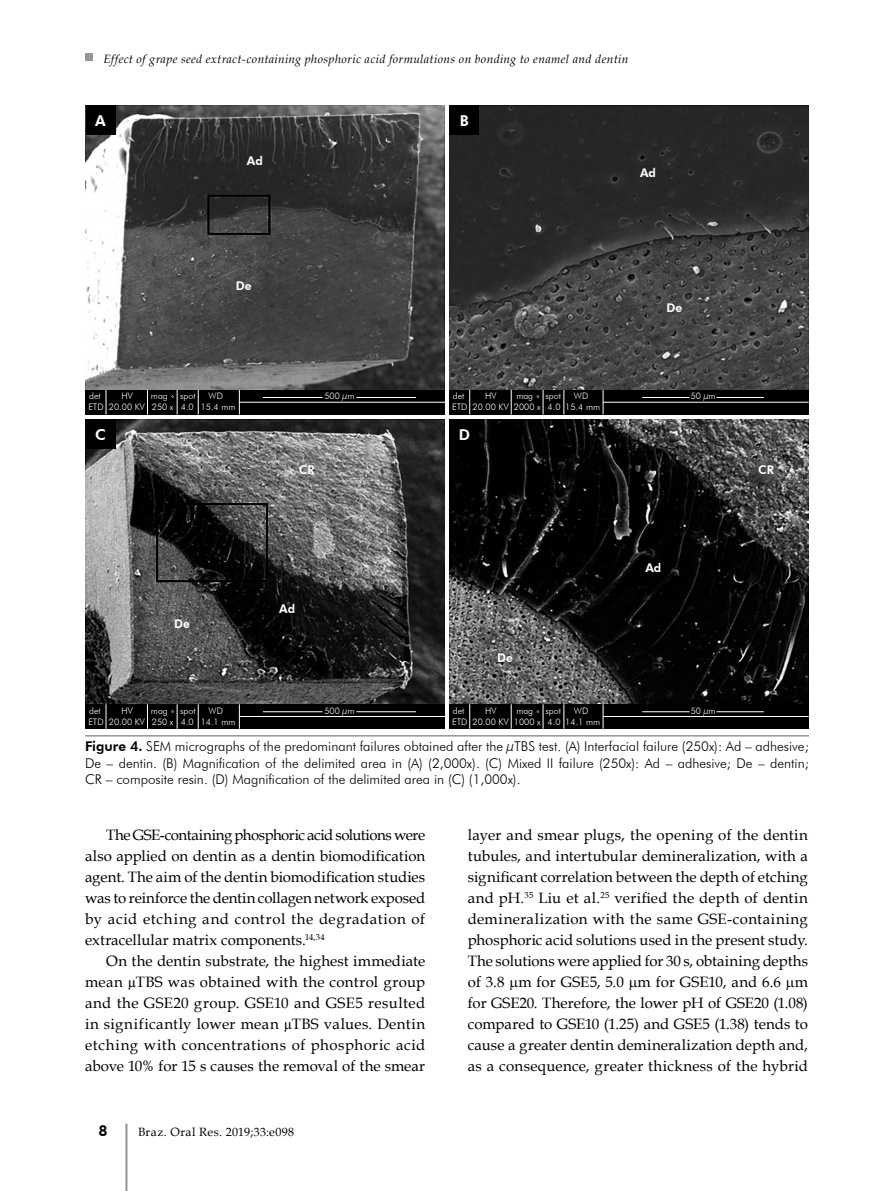
<style>
.page{position:relative;width:893px;height:1191px;background:#fff}
.page>*{position:absolute;margin:0;border:0;box-sizing:border-box;transform-origin:0 0}
.t1{font:15px/21px "Book Antiqua";letter-spacing:.015em;color:#000;text-align:justify}
.t2{font:800 15px "Futura BT";color:#fff}
.t3{font:800 15px "Futura BT";color:#000}
.t4{font:300 13.5px/16.2px "Futura BT";color:#000;text-align:justify}
.t5{font:italic 12px "Book Antiqua";letter-spacing:.03em;color:#000}
.t6{font:12px "Book Antiqua";letter-spacing:.03em;color:#000}
.t7{font:800 12px "Futura BT";color:#fff}
.t8{font:300 9px/10.8px "Futura BT";color:#fff}
.s1{font-weight:800}
</style>
<div class="page">
<div style="left:85px;top:53px;width:8px;height:8px;background:#939598"></div>
<hr style="left:85px;top:735px;width:724px;height:1px;background:#939598">
<img style="left:86px;top:105px;width:359px;height:285px">
<img style="left:86px;top:419px;width:359px;height:285px">
<img style="left:449px;top:105px;width:360px;height:285px">
<img style="left:449px;top:419px;width:360px;height:285px">
<div style="left:86px;top:105px;width:30px;height:30px;background:#000"></div>
<div style="left:449px;top:105px;width:30px;height:30px;background:#000"></div>
<div style="left:86px;top:419px;width:30px;height:30px;background:#000"></div>
<div style="left:449px;top:419px;width:30px;height:30px;background:#000"></div>
<div style="left:86px;top:390px;width:359px;height:24px;background:#000"></div>
<svg style="left:106px;top:390px;width:1px;height:24px"></svg>
<svg style="left:147px;top:390px;width:1px;height:24px"></svg>
<svg style="left:177px;top:390px;width:1px;height:24px"></svg>
<svg style="left:239px;top:390px;width:1px;height:24px"></svg>
<hr style="left:239px;top:402px;width:206px;height:1px;background:#fff">
<hr style="left:263px;top:397px;width:60px;height:1px;background:#fff">
<hr style="left:356px;top:397px;width:60px;height:1px;background:#fff">
<svg style="left:198px;top:390px;width:1px;height:24px"></svg>
<div style="left:86px;top:704px;width:359px;height:24px;background:#000"></div>
<svg style="left:106px;top:704px;width:1px;height:24px"></svg>
<svg style="left:147px;top:704px;width:1px;height:24px"></svg>
<svg style="left:177px;top:704px;width:1px;height:24px"></svg>
<svg style="left:239px;top:704px;width:1px;height:24px"></svg>
<hr style="left:239px;top:716px;width:206px;height:1px;background:#fff">
<hr style="left:263px;top:711px;width:60px;height:1px;background:#fff">
<hr style="left:356px;top:711px;width:60px;height:1px;background:#fff">
<svg style="left:198px;top:704px;width:1px;height:24px"></svg>
<div style="left:449px;top:390px;width:360px;height:24px;background:#000"></div>
<svg style="left:469px;top:390px;width:1px;height:24px"></svg>
<svg style="left:511px;top:390px;width:1px;height:24px"></svg>
<svg style="left:543px;top:390px;width:1px;height:24px"></svg>
<svg style="left:603px;top:390px;width:1px;height:24px"></svg>
<hr style="left:603px;top:402px;width:206px;height:1px;background:#fff">
<hr style="left:642px;top:397px;width:47px;height:1px;background:#fff">
<hr style="left:716px;top:397px;width:48px;height:1px;background:#fff">
<svg style="left:564px;top:390px;width:1px;height:24px"></svg>
<div style="left:449px;top:704px;width:360px;height:24px;background:#000"></div>
<svg style="left:469px;top:704px;width:1px;height:24px"></svg>
<svg style="left:511px;top:704px;width:1px;height:24px"></svg>
<svg style="left:543px;top:704px;width:1px;height:24px"></svg>
<svg style="left:603px;top:704px;width:1px;height:24px"></svg>
<hr style="left:603px;top:716px;width:206px;height:1px;background:#fff">
<hr style="left:642px;top:711px;width:47px;height:1px;background:#fff">
<hr style="left:716px;top:711px;width:48px;height:1px;background:#fff">
<svg style="left:564px;top:704px;width:1px;height:24px"></svg>
<hr style="left:125px;top:1123px;width:2px;height:68px;background:#939598">
<p class="t5" style="left:103px;top:51px;width:527px">Effect of grape seed extract-containing phosphoric acid formulations on bonding to enamel and dentin</p>
<p class="t2" style="left:95px;top:111px;width:12px">A</p>
<p class="t2" style="left:460px;top:111px;width:10px">B</p>
<p class="t7" style="left:247px;top:153px;width:17px">Ad</p>
<p class="t7" style="left:236px;top:278px;width:17px">De</p>
<p class="t8" style="left:89px;top:391px;width:13px">det</p>
<p class="t8" style="left:122px;top:391px;width:13px">HV</p>
<p class="t8" style="left:151px;top:391px;width:46px">mag ˚ spot</p>
<p class="t8" style="left:88px;top:391px;width:149px;text-indent:120px">WD<br>ETD 20.00 KV 250 x 4.0 15.4 mm</p>
<p class="t8" style="left:324px;top:391px;width:32px">500 µm</p>
<p class="t7" style="left:640px;top:166px;width:17px">Ad</p>
<p class="t7" style="left:666px;top:301px;width:17px">De</p>
<p class="t8" style="left:453px;top:391px;width:13px">det</p>
<p class="t8" style="left:485px;top:391px;width:13px">HV</p>
<p class="t8" style="left:516px;top:391px;width:46px">mag ˚ spot</p>
<p class="t8" style="left:452px;top:391px;width:150px;text-indent:122px">WD<br>ETD 20.00 KV 2000 x 4.0 15.4 mm</p>
<p class="t8" style="left:691px;top:391px;width:26px">50 µm</p>
<p class="t2" style="left:95px;top:425px;width:12px">C</p>
<p class="t2" style="left:459px;top:425px;width:13px">D</p>
<p class="t7" style="left:299px;top:462px;width:17px">CR</p>
<p class="t7" style="left:758px;top:462px;width:17px">CR</p>
<p class="t7" style="left:174px;top:616px;width:17px">De</p>
<p class="t7" style="left:279px;top:601px;width:17px">Ad</p>
<p class="t8" style="left:89px;top:705px;width:13px">det</p>
<p class="t8" style="left:122px;top:705px;width:13px">HV</p>
<p class="t8" style="left:151px;top:705px;width:46px">mag ˚ spot</p>
<p class="t8" style="left:88px;top:705px;width:149px;text-indent:120px">WD<br>ETD 20.00 KV 250 x 4.0 14.1 mm</p>
<p class="t8" style="left:324px;top:705px;width:32px">500 µm</p>
<p class="t7" style="left:497px;top:650px;width:17px">De</p>
<p class="t7" style="left:645px;top:561px;width:17px">Ad</p>
<p class="t8" style="left:453px;top:705px;width:13px">det</p>
<p class="t8" style="left:485px;top:705px;width:13px">HV</p>
<p class="t8" style="left:516px;top:705px;width:46px">mag ˚ spot</p>
<p class="t8" style="left:452px;top:705px;width:150px;text-indent:122px">WD<br>ETD 20.00 KV 1000 x 4.0 14.1 mm</p>
<p class="t8" style="left:691px;top:705px;width:26px">50 µm</p>
<p class="t4" style="left:85px;top:738px;width:725px"><span class="s1">Figure 4.</span> SEM micrographs of the predominant failures obtained after the µTBS test. (A) Interfacial failure (250x): Ad – adhesive; De – dentin. (B) Magnification of the delimited area in (A) (2,000x). (C) Mixed II failure (250x): Ad – adhesive; De – dentin; CR – composite resin. (D) Magnification of the delimited area in (C) (1,000x).</p>
<p class="t1" style="left:85px;top:824px;width:342px;text-indent:21px">The GSE-containing phosphoric acid solutions were also applied on dentin as a dentin biomodification agent. The aim of the dentin biomodification studies was to reinforce the dentin collagen network exposed by acid etching and control the degradation of extracellular matrix components.<sup>14,34</sup></p>
<p class="t1" style="left:85px;top:950px;width:342px;text-indent:21px">On the dentin substrate, the highest immediate mean µTBS was obtained with the control group and the GSE20 group. GSE10 and GSE5 resulted in significantly lower mean µTBS values. Dentin etching with concentrations of phosphoric acid above 10% for 15 s causes the removal of the smear</p>
<p class="t3" style="left:98px;top:1121px;width:11px">8</p>
<p class="t6" style="left:138px;top:1123px;width:158px">Braz. Oral Res. 2019;33:e098</p>
<p class="t1" style="left:468px;top:824px;width:342px">layer and smear plugs, the opening of the dentin tubules, and intertubular demineralization, with a significant correlation between the depth of etching and pH.<sup>35</sup> Liu et al.<sup>25</sup> verified the depth of dentin demineralization with the same GSE-containing phosphoric acid solutions used in the present study.<br>The solutions were applied for 30 s, obtaining depths of 3.8 m for GSE5, 5.0 m for GSE10, and 6.6 m for GSE20. Therefore, the lower pH of GSE20 (1.08) compared to GSE10 (1.25) and GSE5 (1.38) tends to cause a greater dentin demineralization depth and, as a consequence, greater thickness of the hybrid</p>
</div>
